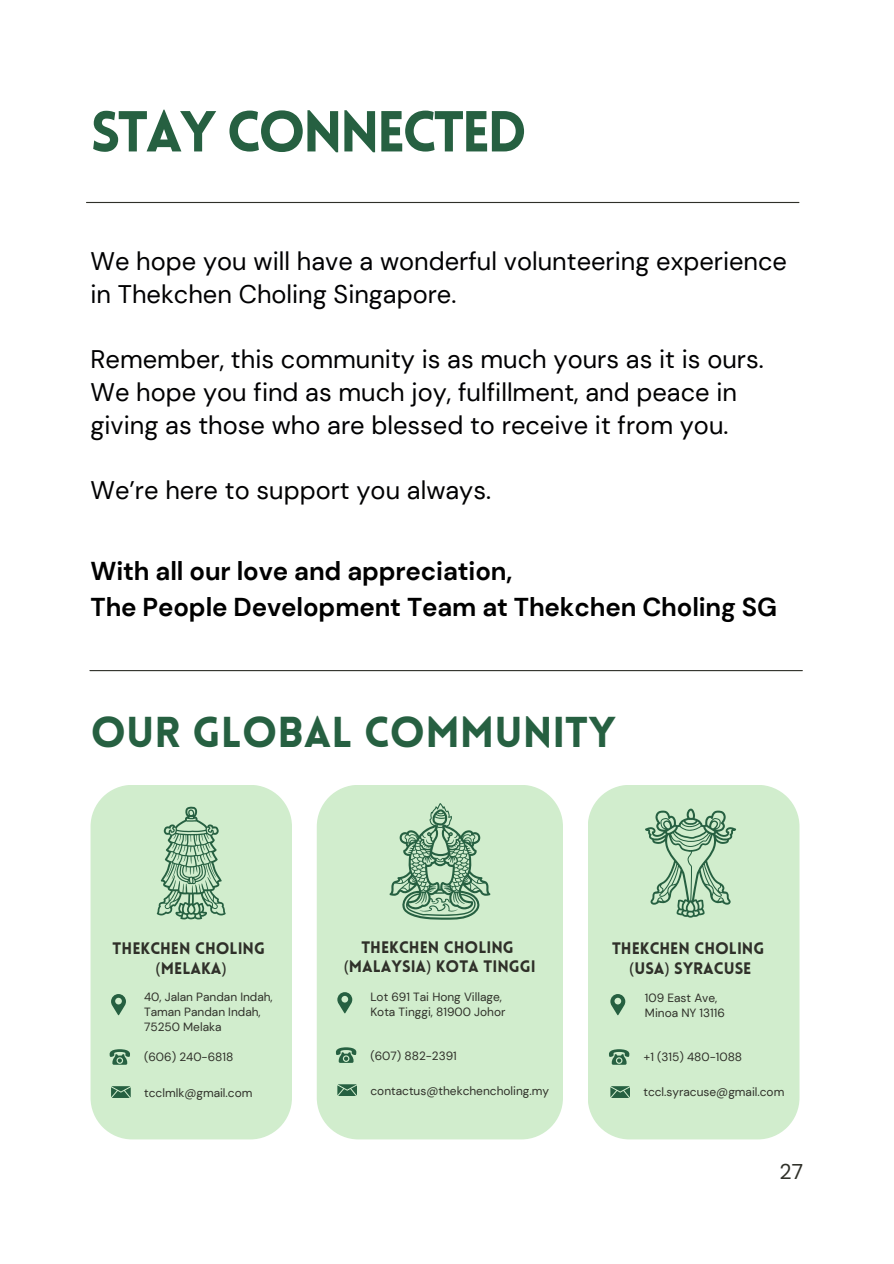
<style>
.page{position:relative;width:894px;height:1264px;background:#fff}
.page>*{position:absolute;margin:0;border:0;box-sizing:border-box;transform-origin:0 0}
.t1{font:900 56.4px "Lovelo";letter-spacing:-.05em;color:#266041}
.t2{font:900 42.15px "Lovelo";color:#266041}
.t3{font:700 25.8px/36px "DM Sans";letter-spacing:-.005em;color:#000}
.t4{font:25.35px/32.7px "DM Sans";color:#000002}
.t5{font:21.3px "DM Sans";color:#2f3029}
.t6{font:900 16.35px/19.2px "Lovelo";color:#2f3029;text-align:center}
.t7{font:11.85px/14.9px "DM Sans";color:#2f3029}
.s1{font-family:"Noto Sans";font-weight:400}
</style>
<div class="page">
<hr style="left:90px;top:670px;width:712px;height:1px;background:#2f3029">
<div style="left:588px;top:785px;width:211px;height:354px;background:#d1edcd"></div>
<div style="left:90px;top:785px;width:202px;height:354px;background:#d1edcd"></div>
<svg style="left:157px;top:806px;width:68px;height:113px;background:#a0c5a5"></svg>
<svg style="left:111px;top:994px;width:15px;height:21px"></svg>
<svg style="left:109px;top:1049px;width:21px;height:15px"></svg>
<svg style="left:111px;top:1086px;width:19px;height:11px"></svg>
<div style="left:317px;top:785px;width:246px;height:354px;background:#d1edcd"></div>
<svg style="left:337px;top:992px;width:15px;height:21px"></svg>
<svg style="left:335px;top:1047px;width:21px;height:15px"></svg>
<svg style="left:337px;top:1084px;width:19px;height:11px"></svg>
<svg style="left:389px;top:803px;width:101px;height:116px;background:#a0c4a4"></svg>
<svg style="left:644px;top:808px;width:92px;height:109px;background:#a9ccac"></svg>
<svg style="left:610px;top:994px;width:15px;height:21px"></svg>
<svg style="left:608px;top:1049px;width:21px;height:15px"></svg>
<svg style="left:610px;top:1086px;width:19px;height:11px"></svg>
<hr style="left:86px;top:202px;width:712px;height:1px;background:#2f3029">
<h3 class="t1" style="left:90px;top:109px;width:438px">STAY CONNECTED</h3>
<p class="t4" style="left:90px;top:245px;width:697px">We hope you will have a wonderful volunteering experience in Thekchen Choling Singapore.</p>
<h4 class="t4" style="left:90px;top:343px;width:674px">Remember, this community is as much yours as it is ours.<br>We hope you find as much joy, fulfillment, and peace in giving as those who are blessed to receive it from you.</h4>
<h4 class="t4" style="left:90px;top:474px;width:402px">We’re here to support you always.</h4>
<h4 class="t3" style="left:90px;top:553px;width:687px">With all our love and appreciation,<br>The People Development Team at Thekchen Choling SG</h4>
<p class="t2" style="left:90px;top:715px;width:526px">OUR GLOBAL COMMUNITY</p>
<h2 class="t6" style="left:113px;top:940px;width:154px">THEKCHEN CHOLING <span class="s1">(</span>MELAKA<span class="s1">)</span></h2>
<p class="t7" style="left:144px;top:989px;width:130px">40, Jalan Pandan Indah,<br>Taman Pandan Indah,<br>75250 Melaka</p>
<h5 class="t7" style="left:144px;top:1049px;width:91px">(606) 240-6818</h5>
<p class="t7" style="left:144px;top:1084px;width:110px">tcclmlk@gmail.com</p>
<p class="t6" style="left:344px;top:938px;width:193px">THEKCHEN CHOLING <span class="s1">(</span>MALAYSIA<span class="s1">)</span> KOTA TINGGI</p>
<p class="t7" style="left:370px;top:989px;width:136px">Lot 691 Tai Hong Village,<br>Kota Tinggi, 81900 Johor</p>
<p class="t7" style="left:370px;top:1048px;width:88px">(607) 882-2391</p>
<p class="t7" style="left:370px;top:1083px;width:180px">contactus@thekchencholing.my</p>
<p class="t6" style="left:611px;top:940px;width:154px">THEKCHEN CHOLING <span class="s1">(</span>USA<span class="s1">)</span> SYRACUSE</p>
<p class="t7" style="left:644px;top:990px;width:74px">109 East Ave,</p>
<h5 class="t7" style="left:644px;top:1005px;width:81px">Minoa NY 13116</h5>
<p class="t7" style="left:643px;top:1049px;width:100px">+1 (315) 480-1088</p>
<p class="t7" style="left:643px;top:1084px;width:142px">tccl.syracuse@gmail.com</p>
<h1 class="t5" style="left:779px;top:1157px;width:25px">27</h1>
</div>
